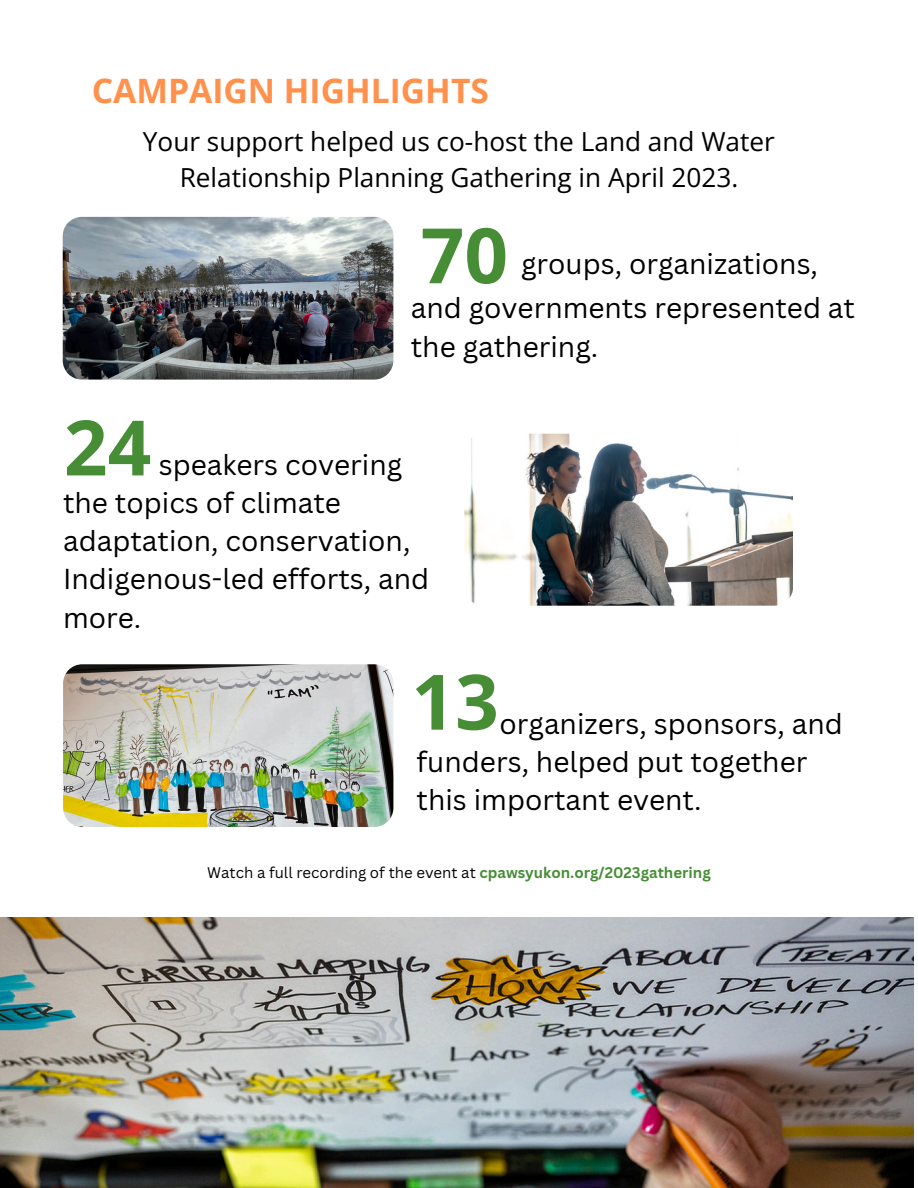
<style>
.page{position:relative;width:918px;height:1188px;background:#fff}
.page>*{position:absolute;margin:0;border:0;box-sizing:border-box;transform-origin:0 0}
.t1{font:700 76.5px "Open Sans";color:#468d35}
.t2{font:700 33.6px "Open Sans";color:#ff914d}
.t3{font:28.05px/38.2px "Canva Sans";color:#000}
.t4{font:26.25px/36px "Open Sans";color:#000;text-align:center}
.t5{font:15px "Canva Sans";color:#000}
.s1{font-weight:700;color:#468d35}
</style>
<div class="page">
<img style="left:63px;top:217px;width:330px;height:163px">
<img style="left:464px;top:434px;width:329px;height:172px">
<img style="left:63px;top:664px;width:330px;height:163px">
<img style="left:0;top:917px;width:914px;height:271px">
<h1 class="t2" style="left:92px;top:67px;width:399px">CAMPAIGN HIGHLIGHTS</h1>
<h2 class="t4" style="left:143px;top:122px;width:633px">Your support helped us co-host the Land and Water<br>Relationship Planning Gathering in April 2023.</h2>
<p class="t1" style="left:421px;top:202px;width:89px">70</p>
<h2 class="t3" style="left:521px;top:244px;width:298px">groups, organizations,</h2>
<h2 class="t3" style="left:411px;top:288px;width:446px">and governments represented at the gathering.</h2>
<p class="t1" style="left:64px;top:394px;width:89px">24</p>
<h2 class="t3" style="left:159px;top:445px;width:245px">speakers covering</h2>
<h2 class="t3" style="left:63px;top:483px;width:368px">the topics of climate adaptation, conservation,<br>Indigenous-led efforts, and more.</h2>
<p class="t1" style="left:411px;top:648px;width:89px">13</p>
<h2 class="t3" style="left:500px;top:704px;width:345px">organizers, sponsors, and</h2>
<h2 class="t3" style="left:417px;top:742px;width:392px">funders, helped put together this important event.</h2>
<p class="t5" style="left:207px;top:862px;width:505px">Watch a full recording of the event at <span class="s1">cpawsyukon.org/2023gathering</span></p>
</div>
